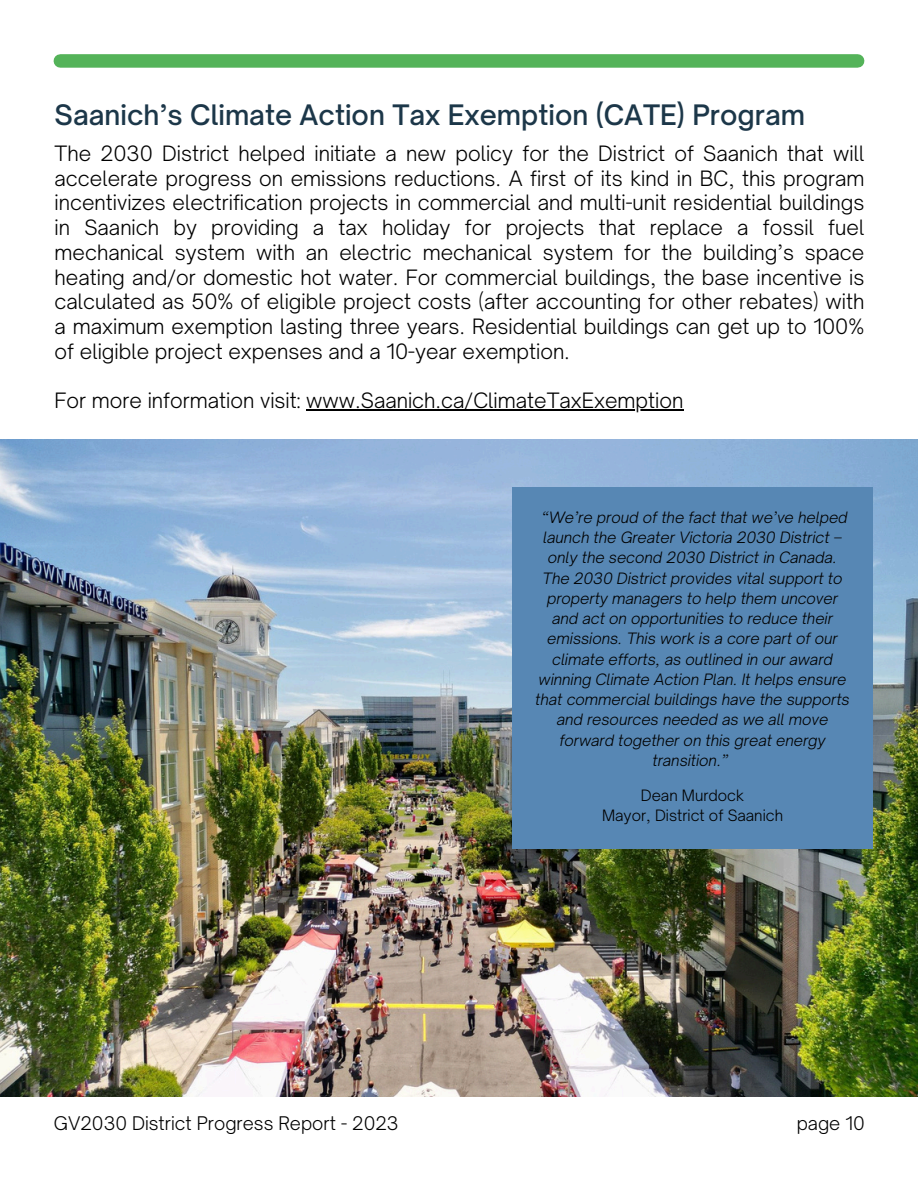
<style>
.page{position:relative;width:918px;height:1188px;background:#fff}
.page>*{position:absolute;margin:0;border:0;box-sizing:border-box;transform-origin:0 0}
.t1{font:500 27px "Open Sauce One";color:#1c3749}
.t2{font:300 20.25px/24.8px "Open Sauce One";color:#000;text-align:justify}
.t3{font:300 18px "Open Sauce One";color:#000}
.t4{font:italic 300 15px/20.2px "Open Sauce One";color:#000;text-align:center}
.t5{font:300 15px "Open Sauce One";color:#000}
</style>
<div class="page">
<div style="left:60px;top:54px;width:798px;height:14px;background:#54b359"></div>
<img style="left:0;top:439px;width:918px;height:657px">
<div style="left:512px;top:488px;width:361px;height:361px;background:#5787b4"></div>
<hr style="left:306px;top:409px;width:377px;height:2px;background:#000">
<h1 class="t1" style="left:55px;top:98px;width:752px">Saanich’s Climate Action Tax Exemption (CATE) Program</h1>
<p class="t2" style="left:55px;top:141px;width:811px">The 2030 District helped initiate a new policy for the District of Saanich that will accelerate progress on emissions reductions. A first of its kind in BC, this program incentivizes electrification projects in commercial and multi-unit residential buildings in Saanich by providing a tax holiday for projects that replace a fossil fuel mechanical system with an electric mechanical system for the building’s space heating and/or domestic hot water. For commercial buildings, the base incentive is calculated as 50% of eligible project costs (after accounting for other rebates) with a maximum exemption lasting three years. Residential buildings can get up to 100% of eligible project expenses and a 10-year exemption.</p>
<h3 class="t2" style="left:55px;top:388px;width:630px">For more information visit: www.Saanich.ca/ClimateTaxExemption</h3>
<h2 class="t4" style="left:535px;top:507px;width:316px">“We’re proud of the fact that we’ve helped launch the Greater Victoria 2030 District – only the second 2030 District in Canada.<br>The 2030 District provides vital support to property managers to help them uncover and act on opportunities to reduce their emissions. This work is a core part of our climate efforts, as outlined in our award winning Climate Action Plan. It helps ensure that commercial buildings have the supports and resources needed as we all move forward together on this great energy transition.”</h2>
<h2 class="t5" style="left:641px;top:786px;width:105px">Dean Murdock</h2>
<p class="t5" style="left:602px;top:806px;width:183px">Mayor, District of Saanich</p>
<p class="t3" style="left:54px;top:1112px;width:346px">GV2030 District Progress Report - 2023</p>
<p class="t3" style="left:797px;top:1112px;width:70px">page 10</p>
</div>
